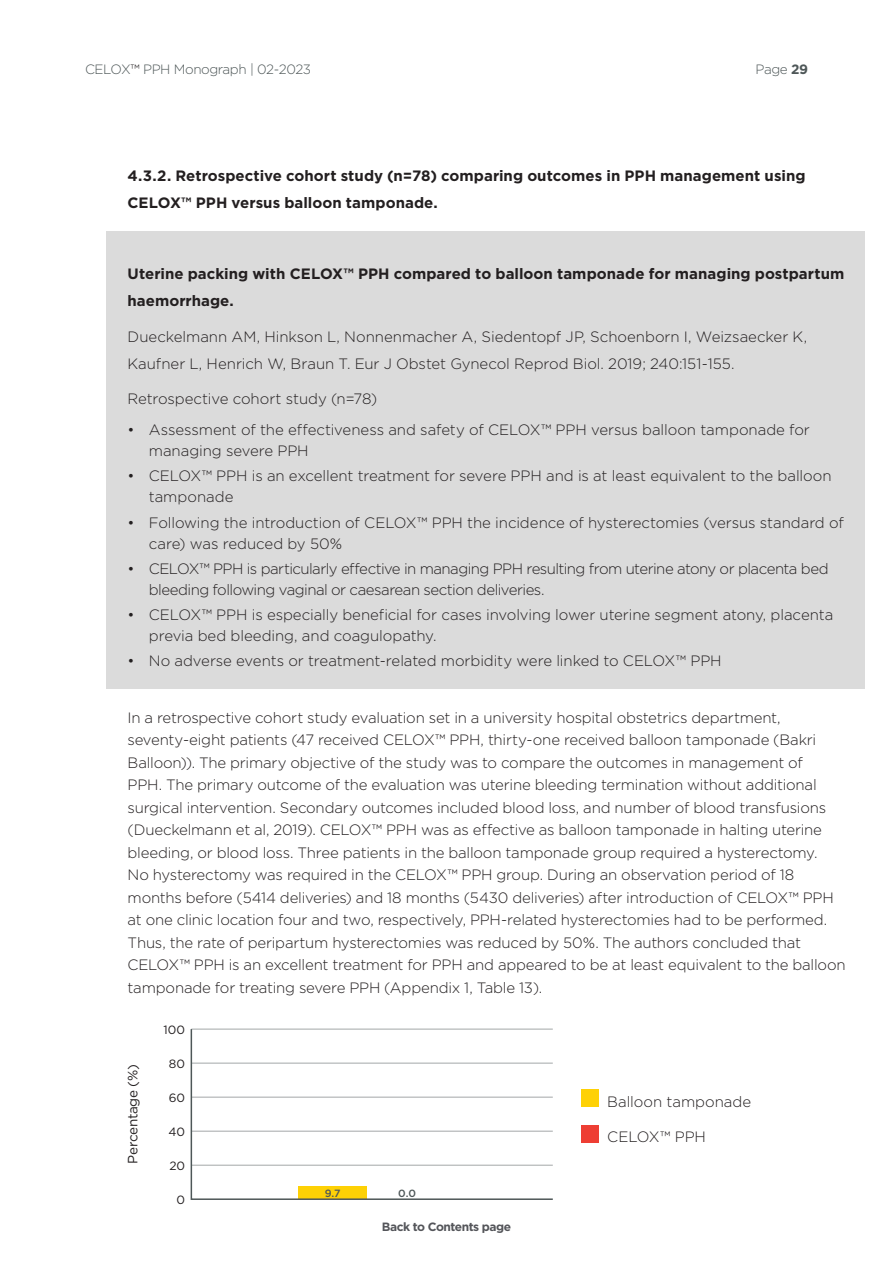
<style>
.page{position:relative;width:893px;height:1263px;background:#fff}
.page>*{position:absolute;margin:0;border:0;box-sizing:border-box;transform-origin:0 0}
.PPH_Monograph_Bodycopy{font:300 15px/22.5px "Gotham";letter-spacing:-.015em;color:#231f20}
.PPH_Monograph_Bodycopy_Bold{font:700 15px/27px "Gotham";color:#231f20}
.PPH_Monograph_Bodycopy-2{font:300 15px/21px "Gotham";letter-spacing:-.035em;color:#231f20}
.t1{font:300 13.5px "Gotham";letter-spacing:-.03em;color:#4e5758}
.PPH_Monograph_Contents_List{font:13.5px "Gotham";letter-spacing:-.02em;color:#231f20}
.t2{font:700 12px "Gotham";letter-spacing:-.04em;color:#54555a}
.PPH_Monograph_Contents_List-2{font:12px "Gotham";letter-spacing:-.005em;color:#231f20}
.PPH_Monograph_Contents_List-3{font:500 10.5px "Gotham";color:#4e5758}
.s1{color:#231f20}
.s2{font-weight:700}
</style>
<div class="page">
<div style="left:106px;top:231px;width:759px;height:458px;background:#dbdbdb"></div>
<div style="left:582px;top:1090px;width:17px;height:17px;background:#fed105"></div>
<div style="left:582px;top:1125px;width:17px;height:17px;background:#ee3e34"></div>
<svg style="left:190px;top:1028px;width:363px;height:172px"></svg>
<p class="t1" style="left:85px;top:62px;width:228px">CELOX<span class="s1">™</span> PPH Monograph | 02-2023</p>
<p class="t1" style="left:755px;top:62px;width:54px">Page <span class="s2">29</span></p>
<p class="PPH_Monograph_Bodycopy_Bold" style="left:128px;top:162px;width:680px">4.3.2. Retrospective cohort study (n=78) comparing outcomes in PPH management using<br>CELOX™ PPH versus balloon tamponade.</p>
<p class="PPH_Monograph_Bodycopy_Bold" style="left:128px;top:260px;width:718px">Uterine packing with CELOX™ PPH compared to balloon tamponade for managing postpartum haemorrhage.</p>
<p class="PPH_Monograph_Bodycopy" style="left:128px;top:323px;width:681px;line-height:27px">Dueckelmann AM, Hinkson L, Nonnenmacher A, Siedentopf JP, Schoenborn I, Weizsaecker K,<br>Kaufner L, Henrich W, Braun T. Eur J Obstet Gynecol Reprod Biol. 2019; 240:151-155.</p>
<p class="PPH_Monograph_Bodycopy" style="left:128px;top:387px;width:251px">Retrospective cohort study (n=78)</p>
<p class="PPH_Monograph_Bodycopy" style="left:149px;top:419px;width:663px;line-height:21px;text-indent:-21px">• Assessment of the effectiveness and safety of CELOX™ PPH versus balloon tamponade for managing severe PPH</p>
<p class="PPH_Monograph_Bodycopy" style="left:149px;top:465px;width:684px;line-height:21px;text-indent:-21px">• CELOX™ PPH is an excellent treatment for severe PPH and is at least equivalent to the balloon tamponade</p>
<p class="PPH_Monograph_Bodycopy" style="left:149px;top:512px;width:696px;line-height:21px;text-indent:-21px">• Following the introduction of CELOX™ PPH the incidence of hysterectomies (versus standard of care) was reduced by 50%</p>
<p class="PPH_Monograph_Bodycopy-2" style="left:149px;top:558px;width:681px;text-indent:-21px">• CELOX™ PPH is particularly effective in managing PPH resulting from uterine atony or placenta bed bleeding following vaginal or caesarean section deliveries.</p>
<p class="PPH_Monograph_Bodycopy" style="left:149px;top:604px;width:686px;line-height:21px;text-indent:-21px">• CELOX™ PPH is especially beneficial for cases involving lower uterine segment atony, placenta previa bed bleeding, and coagulopathy.</p>
<p class="PPH_Monograph_Bodycopy" style="left:128px;top:650px;width:596px">• No adverse events or treatment-related morbidity were linked to CELOX™ PPH</p>
<p class="PPH_Monograph_Bodycopy" style="left:128px;top:706px;width:719px">In a retrospective cohort study evaluation set in a university hospital obstetrics department, seventy-eight patients (47 received CELOX™ PPH, thirty-one received balloon tamponade (Bakri Balloon)). The primary objective of the study was to compare the outcomes in management of<br>PPH. The primary outcome of the evaluation was uterine bleeding termination without additional surgical intervention. Secondary outcomes included blood loss, and number of blood transfusions (Dueckelmann et al, 2019). CELOX™ PPH was as effective as balloon tamponade in halting uterine bleeding, or blood loss. Three patients in the balloon tamponade group required a hysterectomy.<br>No hysterectomy was required in the CELOX™ PPH group. During an observation period of 18 months before (5414 deliveries) and 18 months (5430 deliveries) after introduction of CELOX™ PPH at one clinic location four and two, respectively, PPH-related hysterectomies had to be performed.<br>Thus, the rate of peripartum hysterectomies was reduced by 50%. The authors concluded that CELOX™ PPH is an excellent treatment for PPH and appeared to be at least equivalent to the balloon tamponade for treating severe PPH (Appendix 1, Table 13).</p>
<p class="PPH_Monograph_Contents_List-2" style="left:163px;top:1023px;width:23px">100</p>
<p class="PPH_Monograph_Contents_List-2" style="left:169px;top:1057px;width:18px">80</p>
<p class="PPH_Monograph_Contents_List-2" style="left:169px;top:1091px;width:18px">60</p>
<p class="PPH_Monograph_Contents_List-2" style="left:168px;top:1125px;width:18px">40</p>
<p class="PPH_Monograph_Contents_List-2" style="left:169px;top:1159px;width:17px">20</p>
<p class="PPH_Monograph_Contents_List-2" style="left:176px;top:1193px;width:10px">0</p>
<p class="PPH_Monograph_Contents_List" style="left:125px;top:1164px;width:101px;rotate:-90deg">Percentage (%)</p>
<p class="PPH_Monograph_Bodycopy" style="left:607px;top:1090px;width:145px">Balloon tamponade</p>
<p class="PPH_Monograph_Bodycopy" style="left:607px;top:1125px;width:100px">CELOX™ PPH</p>
<p class="PPH_Monograph_Contents_List-3" style="left:325px;top:1187px;width:17px">9.7</p>
<p class="PPH_Monograph_Contents_List-3" style="left:398px;top:1187px;width:19px">0.0</p>
<p class="t2" style="left:382px;top:1220px;width:131px">Back to Contents page</p>
</div>
